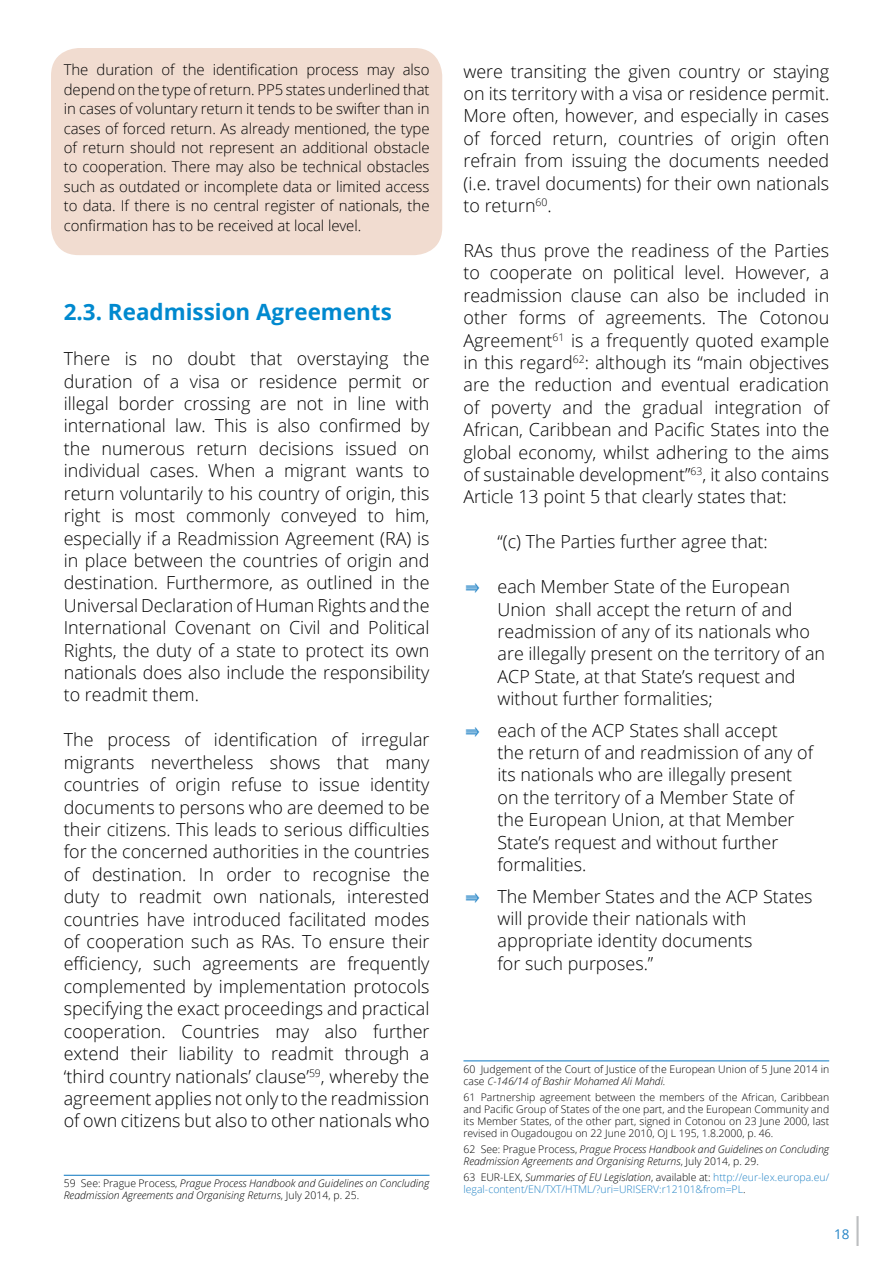
<style>
.page{position:relative;width:893px;height:1263px;background:#fff}
.page>*{position:absolute;margin:0;border:0;box-sizing:border-box;transform-origin:0 0}
.t1{font:700 22.35px "Open Sans";color:#0089cf}
.t2{font:300 18px/22.4px "Open Sans";color:#000;text-align:justify}
.t3{font:300 15px/19.5px "Open Sans";letter-spacing:-.005em;color:#000;text-align:justify}
.t4{font:13.5px "Open Sans";color:#2484c6}
.t5{font:300 10.5px/12px "Open Sans";color:#000}
.t6{font:italic 300 10.5px/12px "Open Sans";color:#000}
.t7{font:300 10.5px/12px "Open Sans";color:#2484c6}
.s1{font-style:normal}
.s2{color:#2484c6}
.s3{font-style:italic}
.s4{color:#000}
.s5{font-style:italic;color:#000}
.s6{font-size:29.85px;color:#bcbec0}
</style>
<div class="page">
<div style="left:51px;top:48px;width:391px;height:207px;background:#f1dcd0;border-radius:28px"></div>
<hr style="left:64px;top:1175px;width:365px;height:1px;background:#2484c6">
<hr style="left:463px;top:1060px;width:366px;height:1px;background:#2484c6">
<p class="t3" style="left:64px;top:60px;width:367px">The duration of the identification process may also depend on the type of return. PP5 states underlined that in cases of voluntary return it tends to be swifter than in cases of forced return. As already mentioned, the type of return should not represent an additional obstacle to cooperation. There may also be technical obstacles such as outdated or incomplete data or limited access to data. If there is no central register of nationals, the confirmation has to be received at local level.</p>
<p class="t1" style="left:64px;top:296px;width:330px">2.3. Readmission Agreements</p>
<p class="t2" style="left:64px;top:347px;width:367px">There is no doubt that overstaying the duration of a visa or residence permit or illegal border crossing are not in line with international law. This is also confirmed by the numerous return decisions issued on individual cases. When a migrant wants to return voluntarily to his country of origin, this right is most commonly conveyed to him, especially if a Readmission Agreement (RA) is in place between the countries of origin and destination. Furthermore, as outlined in the Universal Declaration of Human Rights and the International Covenant on Civil and Political Rights, the duty of a state to protect its own nationals does also include the responsibility to readmit them.</p>
<p class="t2" style="left:64px;top:728px;width:367px">The process of identification of irregular migrants nevertheless shows that many countries of origin refuse to issue identity documents to persons who are deemed to be their citizens. This leads to serious difficulties for the concerned authorities in the countries of destination. In order to recognise the duty to readmit own nationals, interested countries have introduced facilitated modes of cooperation such as RAs. To ensure their efficiency, such agreements are frequently complemented by implementation protocols specifying the exact proceedings and practical cooperation. Countries may also further extend their liability to readmit through a ‘third country nationals’ clause’<sup>59</sup>, whereby the agreement applies not only to the readmission of own citizens but also to other nationals who</p>
<p class="t6" style="left:64px;top:1177px;width:367px"><span class="s1">59 See: Prague Process,</span> Prague Process Handbook and Guidelines on Concluding<br>Readmission Agreements and Organising Returns<span class="s1">, July 2014, p. 25.</span></p>
<p class="t2" style="left:463px;top:59px;width:367px">were transiting the given country or staying on its territory with a visa or residence permit.<br>More often, however, and especially in cases of forced return, countries of origin often refrain from issuing the documents needed (i.e. travel documents) for their own nationals to return<sup>60</sup>.</p>
<p class="t2" style="left:463px;top:239px;width:367px">RAs thus prove the readiness of the Parties to cooperate on political level. However, a readmission clause can also be included in other forms of agreements. The Cotonou Agreement<sup>61</sup> is a frequently quoted example in this regard<sup>62</sup>: although its “main objectives are the reduction and eventual eradication of poverty and the gradual integration of African, Caribbean and Pacific States into the global economy, whilst adhering to the aims of sustainable development”<sup>63</sup>, it also contains Article 13 point 5 that clearly states that:</p>
<p class="t2" style="left:497px;top:530px;width:272px">“(c) The Parties further agree that:</p>
<p class="t2" style="left:497px;top:575px;width:329px;text-align:left;text-indent:-34px"><span class="s2">⇛</span> each Member State of the European Union shall accept the return of and readmission of any of its nationals who are illegally present on the territory of an ACP State, at that State’s request and without further formalities;</p>
<p class="t2" style="left:497px;top:718px;width:317px;text-align:left;text-indent:-34px"><span class="s2">⇛</span> each of the ACP States shall accept<br>the return of and readmission of any of its nationals who are illegally present on the territory of a Member State of the European Union, at that Member State’s request and without further formalities.</p>
<p class="t2" style="left:497px;top:884px;width:317px;text-align:left;text-indent:-34px"><span class="s2">⇛</span> The Member States and the ACP States will provide their nationals with appropriate identity documents<br>for such purposes.”</p>
<p class="t5" style="left:463px;top:1063px;width:367px">60 Judgement of the Court of Justice of the European Union of 5 June 2014 in case <span class="s3">C-146/14 of Bashir Mohamed Ali Mahdi.</span></p>
<p class="t5" style="left:463px;top:1091px;width:367px;text-align:justify">61 Partnership agreement between the members of the African, Caribbean and Pacific Group of States of the one part, and the European Community and its Member States, of the other part, signed in Cotonou on 23 June 2000, last revised in Ougadougou on 22 June 2010, OJ L 195, 1.8.2000, p. 46.</p>
<p class="t6" style="left:463px;top:1143px;width:367px"><span class="s1">62 See: Prague Process,</span> Prague Process Handbook and Guidelines on Concluding<br>Readmission Agreements and Organising Returns<span class="s1">, July 2014, p. 29.</span></p>
<p class="t7" style="left:463px;top:1171px;width:367px"><span class="s4">63 EUR-LEX,</span> <span class="s5">Summaries of EU Legislation</span><span class="s4">, available at:</span> http://eur-lex.europa.eu/ legal-content/EN/TXT/HTML/?uri=URISERV:r12101&amp;from=PL<span class="s4">.</span></p>
<p class="t4" style="left:834px;top:1224px;width:33px">18<span class="s6">|</span></p>
</div>
